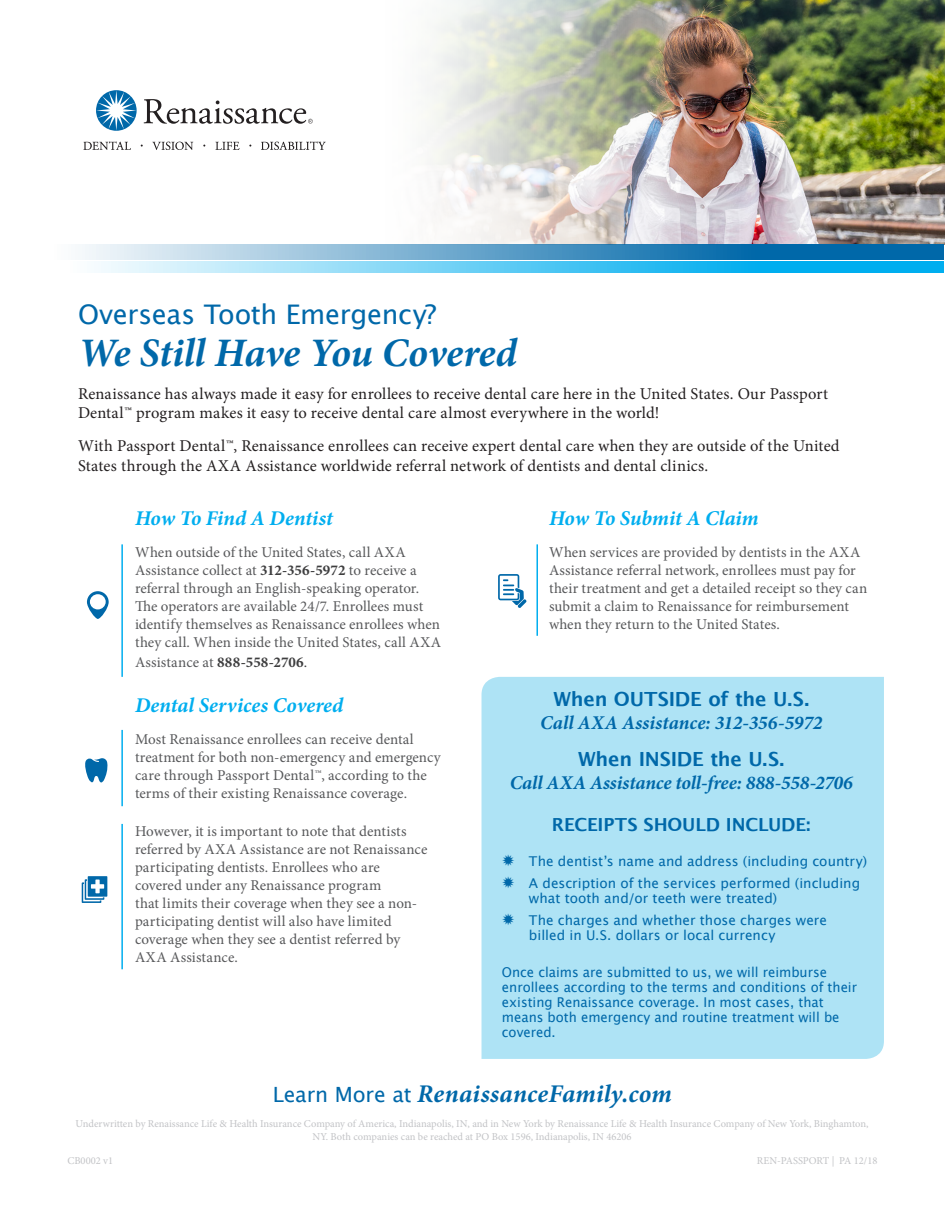
<style>
.page{position:relative;width:945px;height:1215px;background:#fff}
.page>*{position:absolute;margin:0;border:0;box-sizing:border-box;transform-origin:0 0}
.t1{font:italic 700 40.5px "Minion Pro";letter-spacing:-.005em;color:#0068a9}
.t2{font:27px "Lucida Grande";letter-spacing:-.01em;color:#0068a9}
.t3{font:italic 700 25.5px "Minion Pro";letter-spacing:.01em;color:#0068a9}
.t4{font:italic 700 21px "Minion Pro";color:#00aeef}
.t5{font:italic 700 19.5px "Minion Pro";letter-spacing:-.005em;color:#0068a9}
.t6{font:700 19.5px "Lucida Grande";letter-spacing:-.01em;color:#0068a9}
.t7{font:700 18px "Lucida Grande";letter-spacing:-.01em;color:#0068a9}
.t8{font:16.5px/19.5px "Minion Pro";letter-spacing:.01em;color:#231f20}
.t9{font:15px/18px "Minion Pro";letter-spacing:.005em;color:#57585a}
.t10{font:13.5px/15px "Lucida Grande";color:#0068a9}
.t11{font:10.5px/12.6px "Minion Pro";letter-spacing:-.005em;color:#c2c3c6;text-align:center}
.s1{font-weight:700;color:#3e3e3f}
.s2{color:#3e3e3f}
.s3{font-family:"Lucida Grande";font-weight:400;font-style:normal;font-size:21px}
</style>
<div class="page">
<img style="left:378px;top:0;width:567px;height:245px">
<svg style="left:87px;top:591px;width:22px;height:28px"></svg>
<hr style="left:121px;top:730px;width:2px;height:76px;background:#00aeef">
<svg style="left:85px;top:758px;width:23px;height:24px"></svg>
<hr style="left:536px;top:544px;width:2px;height:92px;background:#00aeef">
<hr style="left:121px;top:544px;width:2px;height:133px;background:#00aeef">
<svg style="left:96px;top:90px;width:41px;height:41px"></svg>
<svg style="left:83px;top:141px;width:48px;height:9px"></svg>
<svg style="left:152px;top:142px;width:41px;height:8px"></svg>
<svg style="left:215px;top:142px;width:25px;height:8px"></svg>
<svg style="left:261px;top:141px;width:65px;height:9px"></svg>
<svg style="left:144px;top:99px;width:169px;height:25px"></svg>
<svg style="left:82px;top:245px;width:862px;height:15px;background:#5fa0c8"></svg>
<svg style="left:98px;top:262px;width:846px;height:11px;background:#5fcbf4"></svg>
<div style="left:482px;top:677px;width:402px;height:382px;background:#aee3f5"></div>
<hr style="left:121px;top:824px;width:2px;height:145px;background:#00aeef">
<svg style="left:498px;top:574px;width:29px;height:34px"></svg>
<svg style="left:82px;top:876px;width:25px;height:27px"></svg>
<h2 class="t2" style="left:78px;top:298px;width:360px">Overseas Tooth Emergency?</h2>
<h1 class="t1" style="left:78px;top:324px;width:441px">We Still Have You Covered</h1>
<p class="t8" style="left:78px;top:384px;width:752px">Renaissance has always made it easy for enrollees to receive dental care here in the United States. Our Passport<br>Dental™ program makes it easy to receive dental care almost everywhere in the world!</p>
<p class="t8" style="left:78px;top:436px;width:763px">With Passport Dental™, Renaissance enrollees can receive expert dental care when they are outside of the United<br>States through the AXA Assistance worldwide referral network of dentists and dental clinics.</p>
<h3 class="t4" style="left:135px;top:504px;width:199px">How To Find A Dentist</h3>
<p class="t9" style="left:135px;top:543px;width:308px">When outside of the United States, call AXA Assistance collect at <span class="s1">312-356-5972</span> to receive a referral through an English-speaking operator.<br>The operators are available 24/7. Enrollees must identify themselves as Renaissance enrollees when they call. When inside the United States, call AXA</p>
<p class="t9" style="left:135px;top:653px;width:174px">Assistance at <span class="s1">888-558-2706</span><span class="s2">.</span></p>
<h3 class="t4" style="left:135px;top:690px;width:210px">Dental Services Covered</h3>
<p class="t9" style="left:135px;top:730px;width:307px">Most Renaissance enrollees can receive dental treatment for both non-emergency and emergency care through Passport Dental™, according to the terms of their existing Renaissance coverage.</p>
<p class="t9" style="left:135px;top:822px;width:294px">However, it is important to note that dentists referred by AXA Assistance are not Renaissance participating dentists. Enrollees who are covered under any Renaissance program<br>that limits their coverage when they see a non&shy;participating dentist will also have limited coverage when they see a dentist referred by AXA Assistance.</p>
<h3 class="t4" style="left:549px;top:504px;width:211px">How To Submit A Claim</h3>
<p class="t9" style="left:549px;top:543px;width:320px">When services are provided by dentists in the AXA Assistance referral network, enrollees must pay for their treatment and get a detailed receipt so they can submit a claim to Renaissance for reimbursement when they return to the United States.</p>
<h3 class="t6" style="left:553px;top:683px;width:257px">When OUTSIDE of the U.S.</h3>
<h3 class="t5" style="left:540px;top:709px;width:284px">Call AXA Assistance: 312-356-5972</h3>
<h3 class="t6" style="left:578px;top:743px;width:208px">When INSIDE the U.S.</h3>
<h3 class="t5" style="left:510px;top:769px;width:345px">Call AXA Assistance toll-free: 888-558-2706</h3>
<p class="t7" style="left:552px;top:810px;width:260px">RECEIPTS SHOULD INCLUDE:</p>
<p class="t10" style="left:502px;top:851px;width:367px;line-height:21.8px">✹ The dentist’s name and address (including country) ✹ A description of the services performed (including</p>
<p class="t10" style="left:502px;top:888px;width:327px;line-height:21.8px;text-indent:27px">what tooth and/or teeth were treated)<br>✹ The charges and whether those charges were</p>
<p class="t10" style="left:529px;top:928px;width:248px">billed in U.S. dollars or local currency</p>
<p class="t10" style="left:502px;top:965px;width:357px">Once claims are submitted to us, we will reimburse enrollees according to the terms and conditions of their existing Renaissance coverage. In most cases, that means both emergency and routine treatment will be covered.</p>
<h3 class="t3" style="left:273px;top:1076px;width:401px"><span class="s3">Learn More at</span> RenaissanceFamily.com</h3>
<p class="t11" style="left:76px;top:1118px;width:794px">Underwritten by Renaissance Life &amp; Health Insurance Company of America, Indianapolis, IN, and in New York by Renaissance Life &amp; Health Insurance Company of New York, Binghamton,<br>NY. Both companies can be reached at PO Box 1596, Indianapolis, IN 46206</p>
<p class="t11" style="left:68px;top:1154px;width:47px">CB0002 v1</p>
<p class="t11" style="left:757px;top:1154px;width:122px">REN-PASSPORT | PA 12/18</p>
</div>
